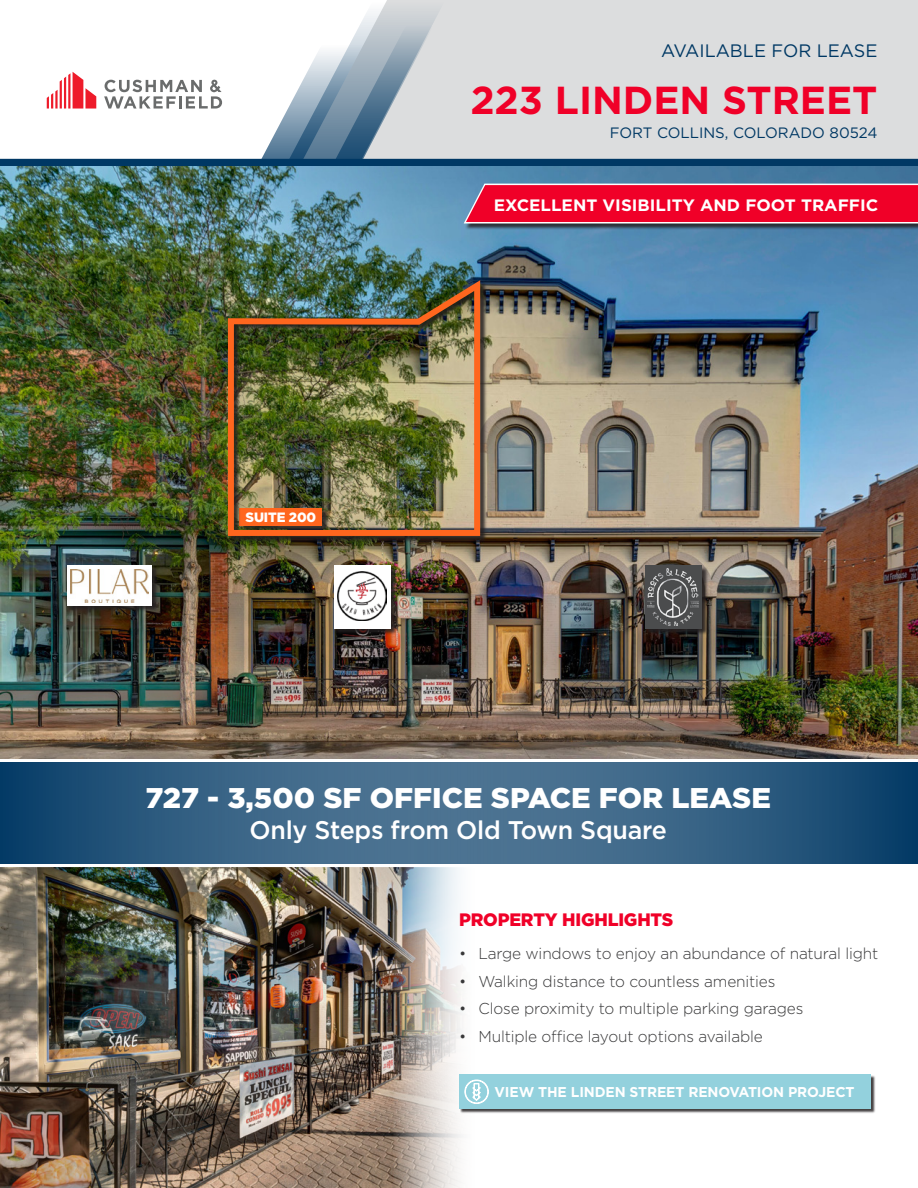
<style>
.page{position:relative;width:918px;height:1188px;background:#fff}
.page>*{position:absolute;margin:0;border:0;box-sizing:border-box;transform-origin:0 0}
.t1{font:700 39px "Gotham";color:#f00028}
.Tag_Text_-_white{font:900 28.5px "Gotham";color:#fff}
.Tag_Text_-_white-2{font:500 25.5px "Gotham";letter-spacing:-.01em;color:#fff}
.Head_3_-_red{font:900 18px "Gotham";letter-spacing:-.01em;color:#f00028}
.t2{font:18px "Gotham";color:#003864}
.Tag_Text_-_white-3{font:700 16.5px "Gotham";color:#fff}
.t3{font:300 15.75px "Gotham";letter-spacing:-.01em;color:#383839}
.t4{font:15px "Gotham";color:#003864}
.t5{font:700 14.25px "Gotham";letter-spacing:-.01em;color:#fff}
.Head_3_-_red-2{font:900 13.5px "Gotham";letter-spacing:-.01em;color:#fff}
</style>
<div class="page">
<div style="left:387px;top:0;width:531px;height:159px;background:#dcddde"></div>
<svg style="left:47px;top:72px;width:49px;height:37px"></svg>
<svg style="left:104px;top:80px;width:118px;height:29px"></svg>
<svg style="left:259px;top:1px;width:186px;height:158px"></svg>
<div style="left:0;top:159px;width:918px;height:7px;background:#003864"></div>
<div style="left:0;top:762px;width:836px;height:102px;background:#0f436d"></div>
<svg style="left:79px;top:762px;width:839px;height:102px"></svg>
<img style="left:0;top:166px;width:918px;height:592px">
<div style="left:465px;top:184px;width:453px;height:46px;background:#231f20;opacity:.85"></div>
<svg style="left:463px;top:183px;width:455px;height:41px"></svg>
<img style="left:0;top:868px;width:480px;height:320px">
<div style="left:460px;top:1075px;width:416px;height:39px;background:#231f20;opacity:.85"></div>
<div style="left:459px;top:1075px;width:411px;height:34px;background:#93d1dd"></div>
<svg style="left:465px;top:1080px;width:24px;height:24px"></svg>
<div style="left:229px;top:281px;width:258px;height:261px;background:#231f20;opacity:.85"></div>
<img style="left:225px;top:275px;width:258px;height:264px">
<div style="left:335px;top:566px;width:63px;height:69px;background:#231f20;opacity:.85"></div>
<div style="left:334px;top:566px;width:56px;height:63px;background:#fff"></div>
<img style="left:338px;top:572px;width:49px;height:49px">
<div style="left:646px;top:566px;width:63px;height:69px;background:#231f20;opacity:.85"></div>
<div style="left:645px;top:566px;width:56px;height:63px;background:#4b4c4d"></div>
<img style="left:648px;top:569px;width:51px;height:57px">
<div style="left:69px;top:566px;width:90px;height:46px;background:#231f20;opacity:.85"></div>
<div style="left:68px;top:566px;width:84px;height:40px;background:#fff"></div>
<img style="left:71px;top:569px;width:77px;height:33px">
<p class="t2" style="left:661px;top:39px;width:218px">AVAILABLE FOR LEASE</p>
<p class="t1" style="left:470px;top:74px;width:409px">223 LINDEN STREET</p>
<p class="t4" style="left:610px;top:123px;width:269px">FORT COLLINS, COLORADO 80524</p>
<p class="Head_3_-_red-2" style="left:246px;top:509px;width:72px">SUITE 200</p>
<p class="Tag_Text_-_white-3" style="left:494px;top:194px;width:386px">EXCELLENT VISIBILITY AND FOOT TRAFFIC</p>
<p class="Tag_Text_-_white" style="left:145px;top:782px;width:627px">727 - 3,500 SF OFFICE SPACE FOR LEASE</p>
<p class="Tag_Text_-_white-2" style="left:249px;top:813px;width:419px">Only Steps from Old Town Square</p>
<p class="Head_3_-_red" style="left:459px;top:909px;width:216px">PROPERTY HIGHLIGHTS</p>
<p class="t3" style="left:459px;top:943px;width:421px">• Large windows to enjoy an abundance of natural light</p>
<p class="t3" style="left:459px;top:971px;width:318px">• Walking distance to countless amenities</p>
<p class="t3" style="left:459px;top:999px;width:346px">• Close proximity to multiple parking garages</p>
<p class="t3" style="left:459px;top:1026px;width:305px">• Multiple office layout options available</p>
<p class="t5" style="left:495px;top:1083px;width:362px">VIEW THE LINDEN STREET RENOVATION PROJECT</p>
</div>
